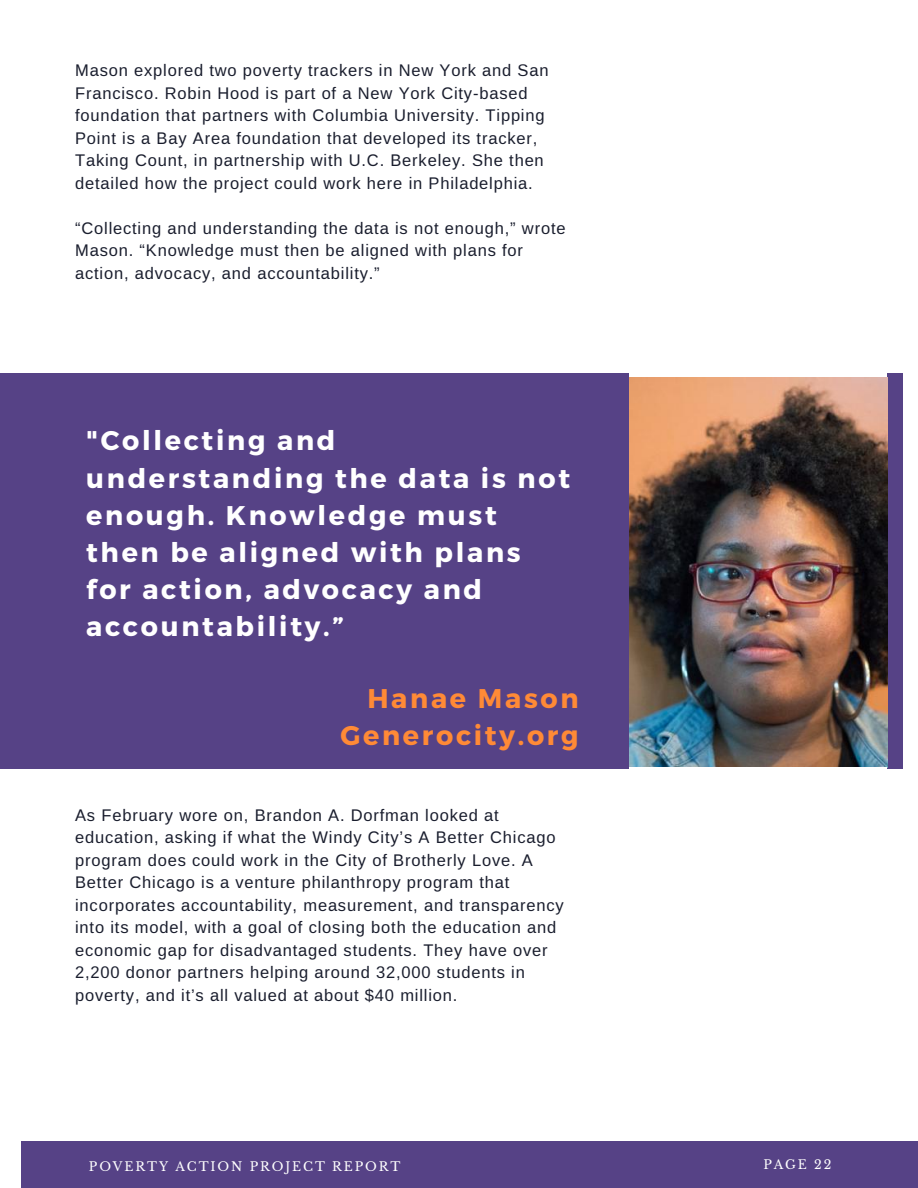
<style>
.page{position:relative;width:918px;height:1188px;background:#fff}
.page>*{position:absolute;margin:0;border:0;box-sizing:border-box;transform-origin:0 0}
.t1{font:700 27px/37.2px "Montserrat";letter-spacing:.1em;color:#fff}
.t2{font:700 27px/37.2px "Montserrat";letter-spacing:.1em;color:#ff8a36;text-align:right}
.t3{font:16.5px/22.5px "Libra Sans";letter-spacing:.05em;color:#191d2d}
.t4{font:12.45px "Libre Baskerville";letter-spacing:.15em;color:#fff}
</style>
<div class="page">
<div style="left:0;top:374px;width:902px;height:395px;background:#564286"></div>
<div style="left:629px;top:0;width:258px;height:377px;background:#fff"></div>
<img style="left:629px;top:377px;width:258px;height:391px">
<div style="left:629px;top:768px;width:258px;height:389px;background:#fff"></div>
<div style="left:21px;top:1142px;width:897px;height:46px;background:#564286"></div>
<p class="t3" style="left:75px;top:59px;width:475px">Mason explored two poverty trackers in New York and San Francisco. Robin Hood is part of a New York City-based foundation that partners with Columbia University. Tipping Point is a Bay Area foundation that developed its tracker, Taking Count, in partnership with U.C. Berkeley. She then detailed how the project could work here in Philadelphia.</p>
<p class="t3" style="left:75px;top:217px;width:492px">“Collecting and understanding the data is not enough,” wrote<br>Mason. “Knowledge must then be aligned with plans for action, advocacy, and accountability.”</p>
<h1 class="t1" style="left:86px;top:421px;width:485px">"Collecting and understanding the data is not enough. Knowledge must then be aligned with plans for action, advocacy and accountability.”</h1>
<h1 class="t2" style="left:340px;top:678px;width:240px">Hanae Mason<br>Generocity.org</h1>
<p class="t3" style="left:75px;top:804px;width:490px">As February wore on, Brandon A. Dorfman looked at education, asking if what the Windy City’s A Better Chicago program does could work in the City of Brotherly Love. A Better Chicago is a venture philanthropy program that incorporates accountability, measurement, and transparency into its model, with a goal of closing both the education and economic gap for disadvantaged students. They have over 2,200 donor partners helping around 32,000 students in poverty, and it’s all valued at about $40 million.</p>
<p class="t4" style="left:89px;top:1159px;width:313px">POVERTY ACTION PROJECT REPORT</p>
<p class="t4" style="left:763px;top:1157px;width:70px">PAGE 22</p>
</div>
